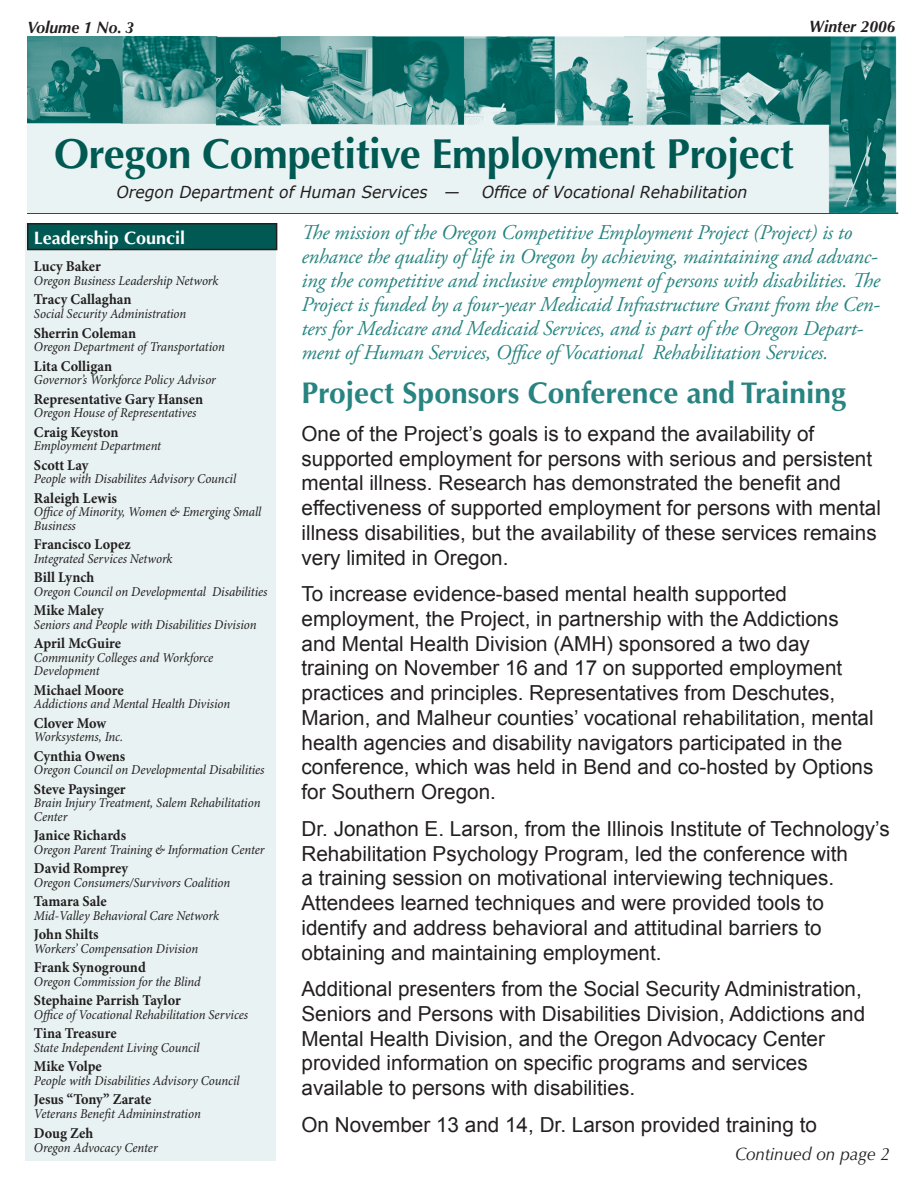
<style>
.page{position:relative;width:918px;height:1188px;background:#fff}
.page>*{position:absolute;margin:0;border:0;box-sizing:border-box;transform-origin:0 0}
.hed_center{font:700 42px "Optima";letter-spacing:-.01em;color:#005953}
.hed_center-2{font:700 30px "Optima";color:#288481}
.mission_statement{font:italic 21px/24px "Adobe Garamond Pro";letter-spacing:-.01em;color:#288481}
.body_no_indent{font:20.7px/24.8px "Arial";color:#231f20}
.sub_3_center{font:700 18px "Optima";color:#fff}
.continued_right{font:italic 18px "Optima";color:#231f20;scale:.95 1}
.continued_left{font:italic 16.5px "Verdana";color:#231f20;scale:.95 1}
.continued_left-2{font:italic 700 16.5px "Optima";color:#231f20;scale:.95 1}
.Leadership_Council_n{font:700 15px "Minion Pro";color:#231f20;scale:.95 1}
.Leadership_Council_O{font:italic 13.5px/13.5px "Minion Pro";letter-spacing:-.01em;color:#231f20;scale:.95 1}
</style>
<div class="page">
<div style="left:26px;top:223px;width:250px;height:938px;background:#e8f2f2"></div>
<hr style="left:27px;top:212px;width:871px;height:2px;background:#005953">
<img style="left:27px;top:36px;width:868px;height:176px">
<div style="left:28px;top:224px;width:249px;height:26px;background:#005953"></div>
<div style="left:27px;top:223px;width:250px;height:27px;border:2px solid #231f20"></div>
<p class="continued_left-2" style="left:27px;top:17px;width:114px">Volume 1 No. 3</p>
<p class="continued_left-2" style="left:809px;top:17px;width:92px">Winter 2006</p>
<p class="hed_center" style="left:54px;top:129px;width:741px">Oregon Competitive Employment Project</p>
<p class="continued_left" style="left:117px;top:182px;width:363px">Oregon Department of Human Services —</p>
<p class="continued_left" style="left:482px;top:182px;width:281px">Office of Vocational Rehabilitation</p>
<p class="sub_3_center" style="left:34px;top:227px;width:153px">Leadership Council</p>
<p class="Leadership_Council_n" style="left:34px;top:257px;width:72px">Lucy Baker</p>
<p class="Leadership_Council_O" style="left:34px;top:274px;width:196px">Oregon Business Leadership Network</p>
<p class="Leadership_Council_n" style="left:34px;top:290px;width:104px">Tracy Callaghan</p>
<p class="Leadership_Council_O" style="left:34px;top:307px;width:162px">Social Security Administration</p>
<p class="Leadership_Council_n" style="left:34px;top:324px;width:109px">Sherrin Coleman</p>
<p class="Leadership_Council_O" style="left:34px;top:341px;width:202px">Oregon Department of Transportation</p>
<p class="Leadership_Council_n" style="left:34px;top:357px;width:84px">Lita Colligan</p>
<p class="Leadership_Council_O" style="left:34px;top:374px;width:193px">Governor’s Workforce Policy Advisor</p>
<p class="Leadership_Council_n" style="left:34px;top:390px;width:180px">Representative Gary Hansen</p>
<p class="Leadership_Council_O" style="left:34px;top:407px;width:173px">Oregon House of Representatives</p>
<p class="Leadership_Council_n" style="left:34px;top:423px;width:91px">Craig Keyston</p>
<p class="Leadership_Council_O" style="left:34px;top:440px;width:135px">Employment Department</p>
<p class="Leadership_Council_n" style="left:34px;top:456px;width:59px">Scott Lay</p>
<p class="Leadership_Council_O" style="left:34px;top:473px;width:214px">People with Disabilites Advisory Council</p>
<p class="Leadership_Council_n" style="left:34px;top:489px;width:89px">Raleigh Lewis</p>
<p class="Leadership_Council_O" style="left:34px;top:506px;width:241px">Office of Minority, Women &amp; Emerging Small<br>Business</p>
<p class="Leadership_Council_n" style="left:34px;top:536px;width:103px">Francisco Lopez</p>
<p class="Leadership_Council_O" style="left:34px;top:552px;width:148px">Integrated Services Network</p>
<p class="Leadership_Council_n" style="left:34px;top:569px;width:65px">Bill Lynch</p>
<p class="Leadership_Council_O" style="left:34px;top:585px;width:247px">Oregon Council on Developmental Disabilities</p>
<p class="Leadership_Council_n" style="left:34px;top:602px;width:75px">Mike Maley</p>
<p class="Leadership_Council_O" style="left:34px;top:618px;width:236px">Seniors and People with Disabilities Division</p>
<p class="Leadership_Council_n" style="left:34px;top:635px;width:93px">April McGuire</p>
<p class="Leadership_Council_O" style="left:34px;top:651px;width:190px">Community Colleges and Workforce<br>Development</p>
<p class="Leadership_Council_n" style="left:34px;top:681px;width:96px">Michael Moore</p>
<p class="Leadership_Council_O" style="left:34px;top:698px;width:208px">Addictions and Mental Health Division</p>
<p class="Leadership_Council_n" style="left:34px;top:714px;width:78px">Clover Mow</p>
<p class="Leadership_Council_O" style="left:34px;top:731px;width:95px">Worksystems, Inc.</p>
<p class="Leadership_Council_n" style="left:34px;top:747px;width:98px">Cynthia Owens</p>
<p class="Leadership_Council_O" style="left:34px;top:764px;width:244px">Oregon Council on Developmental Disabilities</p>
<p class="Leadership_Council_n" style="left:34px;top:780px;width:98px">Steve Paysinger</p>
<p class="Leadership_Council_O" style="left:34px;top:797px;width:240px">Brain Injury Treatment, Salem Rehabilitation<br>Center</p>
<p class="Leadership_Council_n" style="left:34px;top:827px;width:99px">Janice Richards</p>
<p class="Leadership_Council_O" style="left:34px;top:843px;width:244px">Oregon Parent Training &amp; Information Center</p>
<p class="Leadership_Council_n" style="left:34px;top:860px;width:101px">David Romprey</p>
<p class="Leadership_Council_O" style="left:34px;top:876px;width:208px">Oregon Consumers/Survivors Coalition</p>
<p class="Leadership_Council_n" style="left:34px;top:893px;width:78px">Tamara Sale</p>
<p class="Leadership_Council_O" style="left:34px;top:909px;width:196px">Mid-Valley Behavioral Care Network</p>
<p class="Leadership_Council_n" style="left:34px;top:926px;width:70px">John Shilts</p>
<p class="Leadership_Council_O" style="left:34px;top:942px;width:174px">Workers’ Compensation Division</p>
<p class="Leadership_Council_n" style="left:34px;top:959px;width:119px">Frank Synoground</p>
<p class="Leadership_Council_O" style="left:34px;top:975px;width:177px">Oregon Commission for the Blind</p>
<p class="Leadership_Council_n" style="left:34px;top:992px;width:156px">Stephaine Parrish Taylor</p>
<p class="Leadership_Council_O" style="left:34px;top:1008px;width:227px">Office of Vocational Rehabilitation Services</p>
<p class="Leadership_Council_n" style="left:34px;top:1025px;width:89px">Tina Treasure</p>
<p class="Leadership_Council_O" style="left:34px;top:1041px;width:176px">State Independent Living Council</p>
<p class="Leadership_Council_n" style="left:34px;top:1058px;width:73px">Mike Volpe</p>
<p class="Leadership_Council_O" style="left:34px;top:1074px;width:218px">People with Disabilities Advisory Council</p>
<p class="Leadership_Council_n" style="left:34px;top:1091px;width:125px">Jesus “Tony” Zarate</p>
<p class="Leadership_Council_O" style="left:34px;top:1107px;width:177px">Veterans Benefit Admininstration</p>
<p class="Leadership_Council_n" style="left:34px;top:1124px;width:64px">Doug Zeh</p>
<p class="Leadership_Council_O" style="left:34px;top:1141px;width:132px">Oregon Advocacy Center</p>
<p class="mission_statement" style="left:302px;top:221px;width:580px">The mission of the Oregon Competitive Employment Project (Project) is to enhance the quality of life in Oregon by achieving, maintaining and advanc&shy;ing the competitive and inclusive employment of persons with disabilities. The Project is funded by a four-year Medicaid Infrastructure Grant from the Cen&shy;ters for Medicare and Medicaid Services, and is part of the Oregon Depart&shy;ment of Human Services, Office of Vocational Rehabilitation Services.</p>
<p class="hed_center-2" style="left:302px;top:375px;width:546px">Project Sponsors Conference and Training</p>
<p class="body_no_indent" style="left:302px;top:421px;width:581px">One of the Project’s goals is to expand the availability of supported employment for persons with serious and persistent mental illness. Research has demonstrated the benefit and effectiveness of supported employment for persons with mental illness disabilities, but the availability of these services remains very limited in Oregon.</p>
<p class="body_no_indent" style="left:302px;top:582px;width:574px">To increase evidence-based mental health supported employment, the Project, in partnership with the Addictions and Mental Health Division (AMH) sponsored a two day training on November 16 and 17 on supported employment practices and principles. Representatives from Deschutes, Marion, and Malheur counties’ vocational rehabilitation, mental health agencies and disability navigators participated in the conference, which was held in Bend and co-hosted by Options for Southern Oregon.</p>
<p class="body_no_indent" style="left:302px;top:816px;width:590px">Dr. Jonathon E. Larson, from the Illinois Institute of Technology’s Rehabilitation Psychology Program, led the conference with<br>a training session on motivational interviewing techniques.<br>Attendees learned techniques and were provided tools to identify and address behavioral and attitudinal barriers to obtaining and maintaining employment.</p>
<p class="body_no_indent" style="left:302px;top:977px;width:565px">Additional presenters from the Social Security Administration, Seniors and Persons with Disabilities Division, Addictions and Mental Health Division, and the Oregon Advocacy Center provided information on specific programs and services available to persons with disabilities.</p>
<p class="body_no_indent" style="left:302px;top:1112px;width:517px">On November 13 and 14, Dr. Larson provided training to</p>
<p class="continued_right" style="left:735px;top:1143px;width:164px">Continued on page 2</p>
</div>
